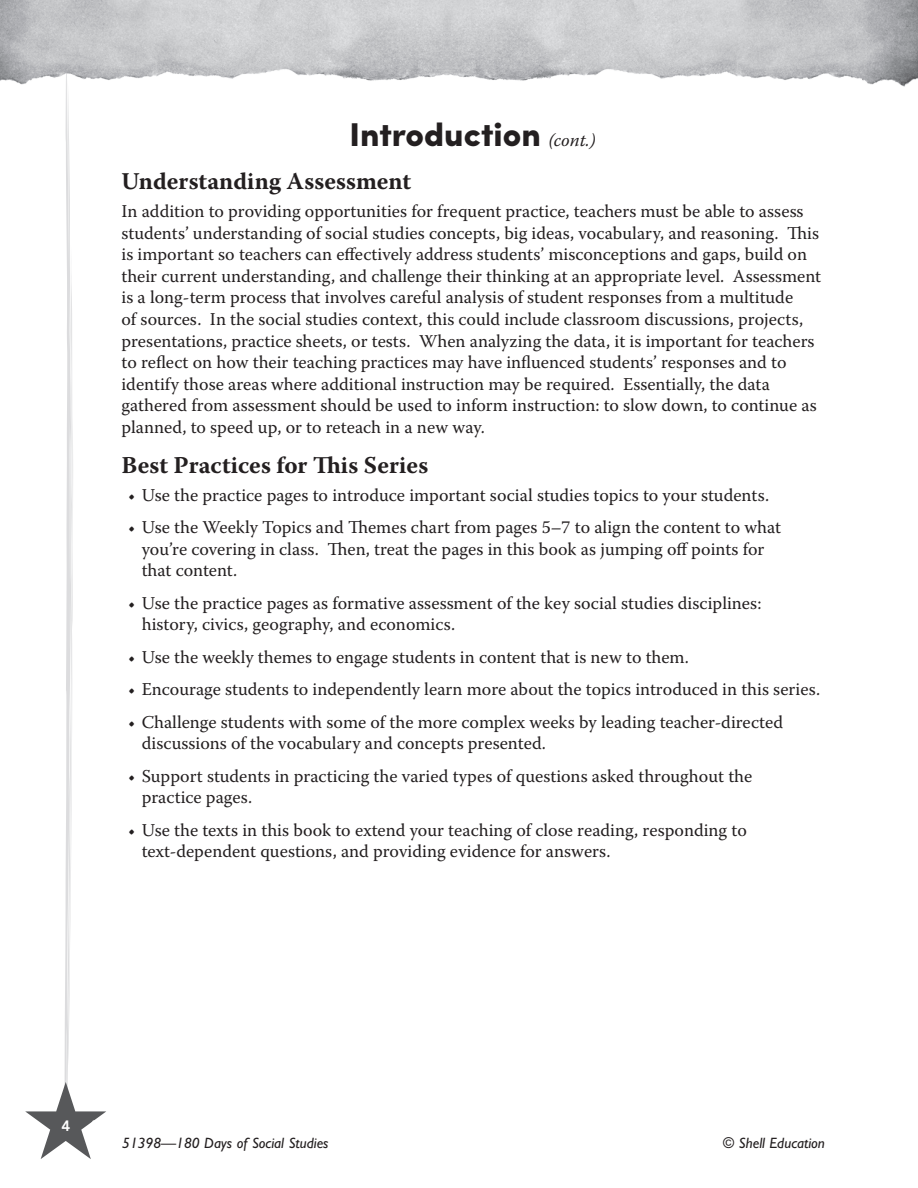
<style>
.page{position:relative;width:918px;height:1188px;background:#fff}
.page>*{position:absolute;margin:0;border:0;box-sizing:border-box;transform-origin:0 0}
.t1{font:900 33px "Sofia Pro";color:#231f20}
.t2{font:700 24px "Warnock Pro";color:#231f20}
.t3{font:18px/21.6px "Warnock Pro";color:#231f20}
.t4{font:italic 15px "Gill Sans Std";color:#231f20}
.t5{font:800 15px "Avenir";color:#fff}
.s1{font-family:"Warnock Pro";font-weight:400;font-style:italic;font-size:18px}
</style>
<div class="page">
<img style="left:0;top:0;width:918px;height:87px">
<svg style="left:25px;top:56px;width:81px;height:1103px"></svg>
<h1 class="t1" style="left:349px;top:109px;width:248px">Introduction <span class="s1">(cont.)</span></h1>
<h2 class="t2" style="left:122px;top:166px;width:291px">Understanding Assessment</h2>
<p class="t3" style="left:122px;top:200px;width:701px">In addition to providing opportunities for frequent practice, teachers must be able to assess students’ understanding of social studies concepts, big ideas, vocabulary, and reasoning. This is important so teachers can effectively address students’ misconceptions and gaps, build on their current understanding, and challenge their thinking at an appropriate level. Assessment is a long-term process that involves careful analysis of student responses from a multitude<br>of sources. In the social studies context, this could include classroom discussions, projects, presentations, practice sheets, or tests. When analyzing the data, it is important for teachers to reflect on how their teaching practices may have influenced students’ responses and to identify those areas where additional instruction may be required. Essentially, the data gathered from assessment should be used to inform instruction: to slow down, to continue as planned, to speed up, or to reteach in a new way.</p>
<h2 class="t2" style="left:122px;top:450px;width:308px">Best Practices for This Series</h2>
<p class="t3" style="left:128px;top:484px;width:641px">• Use the practice pages to introduce important social studies topics to your students.</p>
<p class="t3" style="left:142px;top:516px;width:641px;text-indent:-14px">• Use the Weekly Topics and Themes chart from pages 5–7 to align the content to what you’re covering in class. Then, treat the pages in this book as jumping off points for that content.</p>
<p class="t3" style="left:142px;top:592px;width:621px;text-indent:-14px">• Use the practice pages as formative assessment of the key social studies disciplines: history, civics, geography, and economics.</p>
<p class="t3" style="left:128px;top:646px;width:560px">• Use the weekly themes to engage students in content that is new to them.</p>
<p class="t3" style="left:128px;top:678px;width:692px">• Encourage students to independently learn more about the topics introduced in this series.</p>
<p class="t3" style="left:142px;top:711px;width:643px;text-indent:-14px">• Challenge students with some of the more complex weeks by leading teacher-directed discussions of the vocabulary and concepts presented.</p>
<p class="t3" style="left:142px;top:765px;width:612px;text-indent:-14px">• Support students in practicing the varied types of questions asked throughout the practice pages.</p>
<p class="t3" style="left:142px;top:819px;width:607px;text-indent:-14px">• Use the texts in this book to extend your teaching of close reading, responding to text‑dependent questions, and providing evidence for answers.</p>
<p class="t5" style="left:61px;top:1114px;width:10px">4</p>
<p class="t4" style="left:122px;top:1134px;width:208px">51398—180 Days of Social Studies</p>
<p class="t4" style="left:723px;top:1134px;width:103px">© Shell Education</p>
</div>
